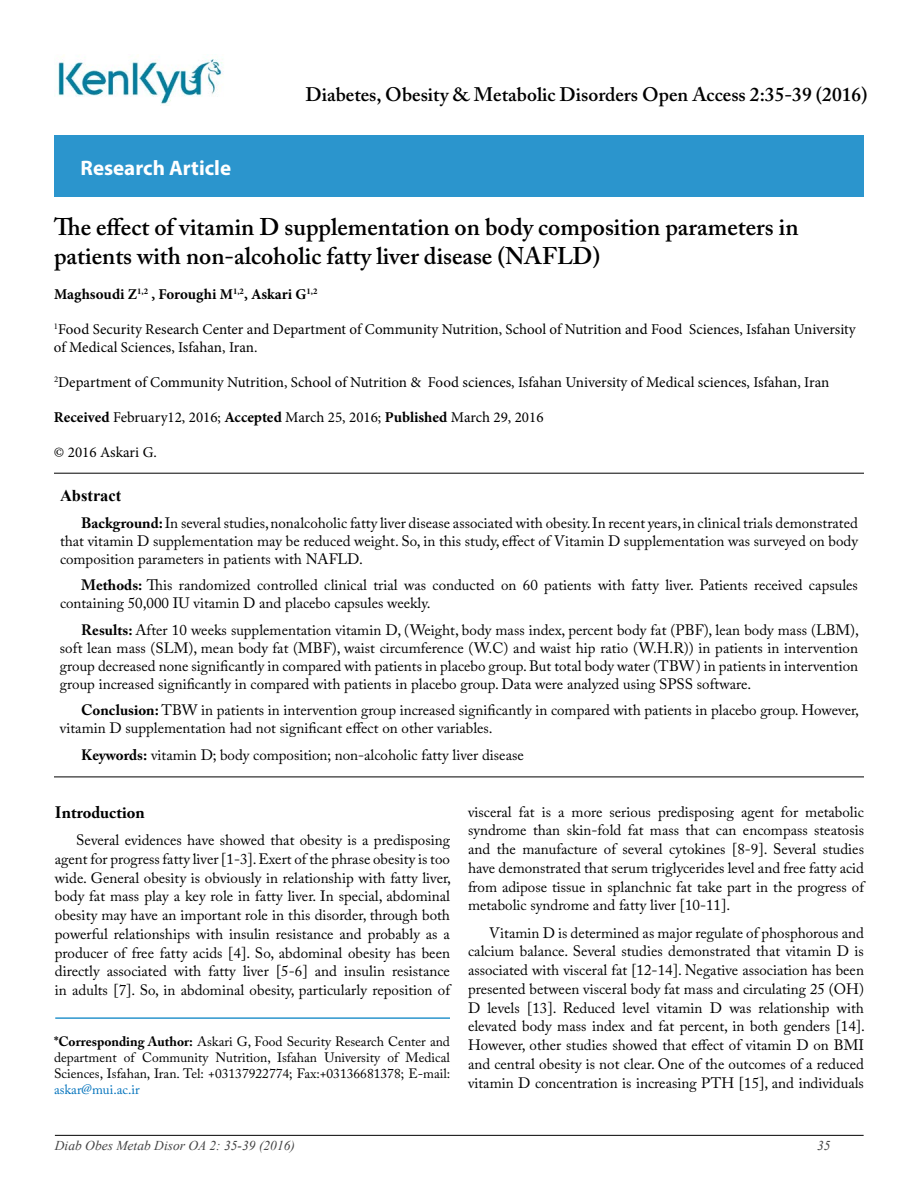
<style>
.page{position:relative;width:918px;height:1188px;background:#fff}
.page>*{position:absolute;margin:0;border:0;box-sizing:border-box;transform-origin:0 0}
.t1{font:600 24px/28.8px "Adobe Caslon Pro";color:#000}
.t2{font:700 21px "Myriad Pro";color:#fff}
.t3{font:600 19.5px "Adobe Caslon Pro";color:#000}
.t4{font:700 16.5px "Adobe Caslon Pro";color:#000}
.t5{font:700 16.5px "Times New Roman";color:#000}
.t6{font:15px/18.8px "Adobe Caslon Pro";color:#000;text-align:justify}
.t7{font:15px/18px "Minion Pro";color:#000}
.t8{font:700 15px "Minion Pro";color:#000}
.t9{font:13.5px/16.2px "Adobe Caslon Pro";color:#000;text-align:justify}
.t10{font:italic 13.5px "Times New Roman";color:#434343}
.t11{font:13.5px "Adobe Caslon Pro";color:#0072bc}
.s1{font-weight:700}
</style>
<div class="page">
<div style="left:54px;top:135px;width:810px;height:61px;background:#2b95cd"></div>
<hr style="left:55px;top:1135px;width:809px;height:1px;background:#000">
<img style="left:57px;top:55px;width:167px;height:49px">
<hr style="left:54px;top:473px;width:810px;height:1px;background:#000">
<hr style="left:54px;top:777px;width:810px;height:1px;background:#000">
<hr style="left:55px;top:1017px;width:395px;height:2px;background:#2b95cd">
<h2 class="t2" style="left:81px;top:154px;width:152px">Research Article</h2>
<h3 class="t3" style="left:305px;top:83px;width:564px">Diabetes, Obesity &amp; Metabolic Disorders Open Access 2:35-39 (2016)</h3>
<h1 class="t1" style="left:54px;top:213px;width:746px">The effect of vitamin D supplementation on body composition parameters in patients with non-alcoholic fatty liver disease (NAFLD)</h1>
<p class="t8" style="left:54px;top:284px;width:265px">Maghsoudi Z<sup>1,2</sup> , Foroughi M<sup>1,2</sup>, Askari G<sup>1,2</sup></p>
<p class="t7" style="left:54px;top:320px;width:803px"><sup>1</sup>Food Security Research Center and Department of Community Nutrition, School of Nutrition and Food Sciences, Isfahan University of Medical Sciences, Isfahan, Iran.</p>
<p class="t7" style="left:54px;top:374px;width:777px"><sup>2</sup>Department of Community Nutrition, School of Nutrition &amp; Food sciences, Isfahan University of Medical sciences, Isfahan, Iran</p>
<p class="t7" style="left:54px;top:409px;width:491px"><span class="s1">Received</span> February12, 2016; <span class="s1">Accepted</span> March 25, 2016; <span class="s1">Published</span> March 29, 2016</p>
<p class="t7" style="left:54px;top:444px;width:104px">© 2016 Askari G.</p>
<p class="t5" style="left:60px;top:484px;width:63px">Abstract</p>
<p class="t6" style="left:60px;top:514px;width:799px;line-height:18px;text-indent:21px"><span class="s1">Background:</span> In several studies, nonalcoholic fatty liver disease associated with obesity. In recent years, in clinical trials demonstrated that vitamin D supplementation may be reduced weight. So, in this study, effect of Vitamin D supplementation was surveyed on body composition parameters in patients with NAFLD.</p>
<p class="t6" style="left:60px;top:576px;width:799px;line-height:18px;text-indent:21px"><span class="s1">Methods:</span> This randomized controlled clinical trial was conducted on 60 patients with fatty liver. Patients received capsules containing 50,000 IU vitamin D and placebo capsules weekly.</p>
<p class="t6" style="left:60px;top:621px;width:801px;line-height:18px;text-indent:21px"><span class="s1">Results:</span> After 10 weeks supplementation vitamin D, (Weight, body mass index, percent body fat (PBF), lean body mass (LBM), soft lean mass (SLM), mean body fat (MBF), waist circumference (W.C) and waist hip ratio (W.H.R)) in patients in intervention group decreased none significantly in compared with patients in placebo group. But total body water (TBW) in patients in intervention group increased significantly in compared with patients in placebo group. Data were analyzed using SPSS software.</p>
<p class="t6" style="left:60px;top:701px;width:801px;line-height:18px;text-indent:21px"><span class="s1">Conclusion:</span> TBW in patients in intervention group increased significantly in compared with patients in placebo group. However, vitamin D supplementation had not significant effect on other variables.</p>
<p class="t6" style="left:81px;top:745px;width:444px"><span class="s1">Keywords:</span> vitamin D; body composition; non-alcoholic fatty liver disease</p>
<p class="t4" style="left:55px;top:802px;width:92px">Introduction</p>
<p class="t6" style="left:55px;top:830px;width:398px;text-indent:21px">Several evidences have showed that obesity is a predisposing agent for progress fatty liver [1-3]. Exert of the phrase obesity is too wide. General obesity is obviously in relationship with fatty liver, body fat mass play a key role in fatty liver. In special, abdominal obesity may have an important role in this disorder, through both powerful relationships with insulin resistance and probably as a producer of free fatty acids [4]. So, abdominal obesity has been directly associated with fatty liver [5-6] and insulin resistance in adults [7]. So, in abdominal obesity, particularly reposition of</p>
<p class="t9" style="left:54px;top:1033px;width:398px"><span class="s1">*Corresponding Author:</span> Askari G, Food Security Research Center and department of Community Nutrition, Isfahan University of Medical Sciences, Isfahan, Iran. Tel: +03137922774; Fax:+03136681378; E-mail:</p>
<p class="t11" style="left:54px;top:1082px;width:87px">askar@mui.ac.ir</p>
<p class="t6" style="left:468px;top:802px;width:398px">visceral fat is a more serious predisposing agent for metabolic syndrome than skin-fold fat mass that can encompass steatosis and the manufacture of several cytokines [8-9]. Several studies have demonstrated that serum triglycerides level and free fatty acid from adipose tissue in splanchnic fat take part in the progress of metabolic syndrome and fatty liver [10-11].</p>
<p class="t6" style="left:468px;top:923px;width:399px;text-indent:21px">Vitamin D is determined as major regulate of phosphorous and calcium balance. Several studies demonstrated that vitamin D is associated with visceral fat [12-14]. Negative association has been presented between visceral body fat mass and circulating 25 (OH)<br>D levels [13]. Reduced level vitamin D was relationship with elevated body mass index and fat percent, in both genders [14].<br>However, other studies showed that effect of vitamin D on BMI and central obesity is not clear. One of the outcomes of a reduced vitamin D concentration is increasing PTH [15], and individuals</p>
<p class="t10" style="left:55px;top:1136px;width:242px">Diab Obes Metab Disor OA 2: 35-39 (2016)</p>
<p class="t10" style="left:817px;top:1136px;width:15px">35</p>
</div>
